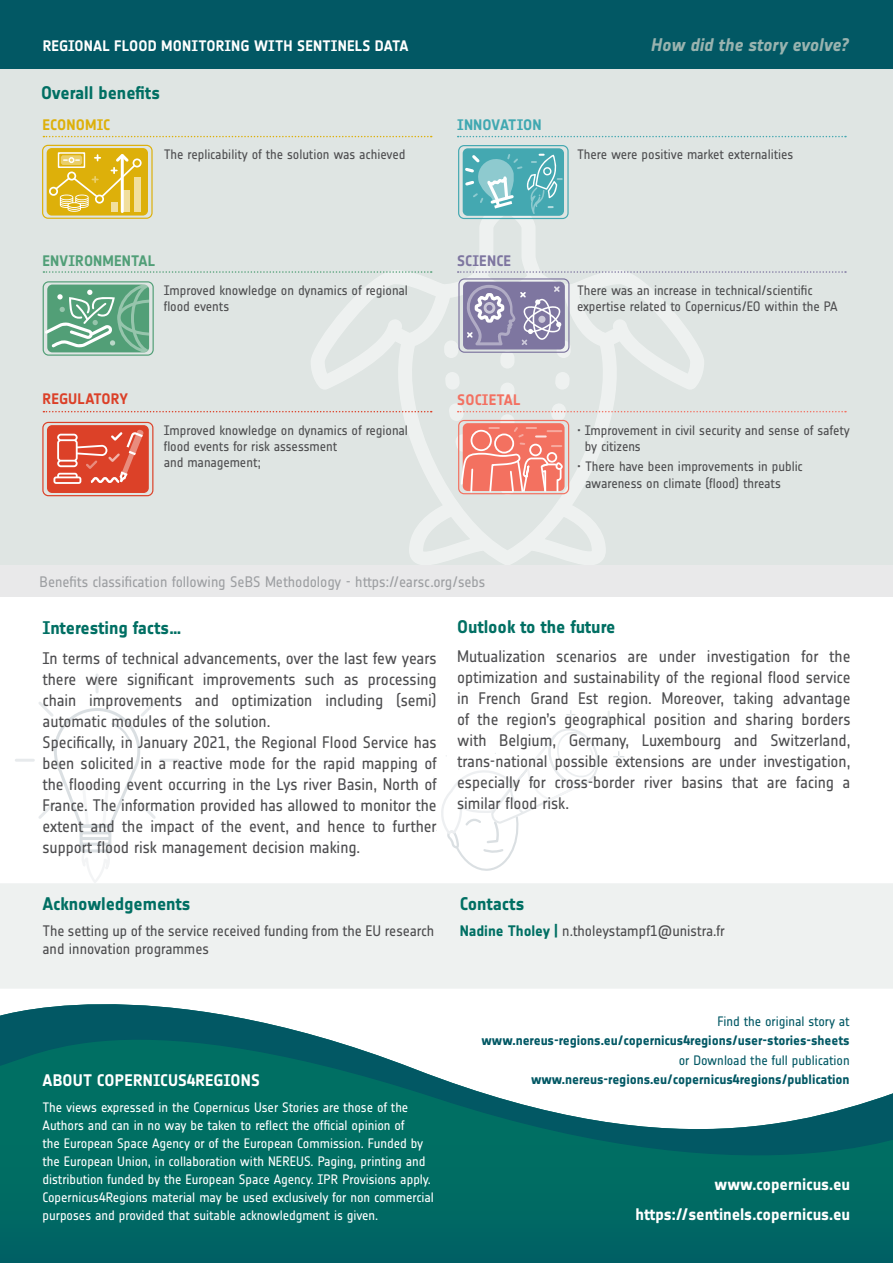
<style>
.page{position:relative;width:893px;height:1263px;background:#fff}
.page>*{position:absolute;margin:0;border:0;box-sizing:border-box;transform-origin:0 0}
.t1{font:700 18px "Notes Esa";letter-spacing:-.005em;color:#006f63}
.t2{font:italic 700 18px "Notes Esa";letter-spacing:-.005em;color:#99b3af}
.t3{font:16.5px/21px "Notes Esa";letter-spacing:-.005em;color:#4d4d4f;text-align:justify}
.t4{font:700 16.5px/29.5px "Notes Esa";letter-spacing:-.005em;color:#fff;text-align:right}
.t5{font:15px/18px "Notes Esa";letter-spacing:-.005em;color:#4d4d4f}
.t6{font:15px "Notes Esa";letter-spacing:-.005em;color:#9d9fa2}
.t7{font:700 15px "Notes Esa";letter-spacing:.01em;color:#fff}
.t8{font:700 15px "Notes Esa";letter-spacing:.01em;color:#519f78}
.t9{font:700 15px "Notes Esa";letter-spacing:.01em;color:#40a8b1}
.t10{font:700 15px "Notes Esa";letter-spacing:.01em;color:#db4028}
.t11{font:700 15px "Notes Esa";letter-spacing:.01em;color:#f37061}
.t12{font:700 15px "Notes Esa";letter-spacing:.01em;color:#ddb00a}
.t13{font:700 15px "Notes Esa";letter-spacing:.01em;color:#7e76a0}
.t14{font:13.5px/18px "Notes Esa";letter-spacing:-.005em;color:#fff}
.t15{font:13.5px/16.2px "Notes Esa";letter-spacing:-.005em;color:#4d4d4f}
.t16{font:700 13.5px "Notes Esa";letter-spacing:-.005em;color:#025864}
.t17{font:13.5px "Notes Esa";letter-spacing:-.005em;color:#025864}
.s1{font-weight:700;color:#006f63}
</style>
<div class="page">
<svg style="left:433px;top:710px;width:191px;height:161px"></svg>
<svg style="left:15px;top:673px;width:164px;height:210px"></svg>
<div style="left:0;top:1208px;width:893px;height:55px;background:#006564"></div>
<svg style="left:0;top:1004px;width:893px;height:204px;fill:#006f63"></svg>
<div style="left:0;top:68px;width:893px;height:497px;background:#dfe5e3"></div>
<svg style="left:311px;top:200px;width:393px;height:365px;background:#e1e7e5"></svg>
<div style="left:0;top:0;width:893px;height:68px;background:#025864"></div>
<div style="left:0;top:883px;width:893px;height:106px;background:#eef1f0"></div>
<div style="left:0;top:565px;width:893px;height:32px;background:#e9e9ea"></div>
<svg style="left:458px;top:136px;width:388px;height:1px"></svg>
<div style="left:463px;top:148px;width:101px;height:68px;background:#44a8b1;border-radius:5px"></div>
<div style="left:458px;top:145px;width:111px;height:74px;border:1px solid #44a8b1;border-radius:5px"></div>
<svg style="left:463px;top:153px;width:99px;height:61px"></svg>
<svg style="left:458px;top:271px;width:388px;height:2px"></svg>
<div style="left:463px;top:282px;width:102px;height:67px;background:#7e76a0;border-radius:5px"></div>
<div style="left:458px;top:278px;width:111px;height:75px;border:1px solid #7e76a0;border-radius:5px"></div>
<svg style="left:467px;top:285px;width:94px;height:60px"></svg>
<div style="left:463px;top:423px;width:102px;height:68px;background:#f37160;border-radius:5px"></div>
<div style="left:458px;top:420px;width:111px;height:74px;border:1px solid #f37160;border-radius:5px"></div>
<svg style="left:455px;top:427px;width:109px;height:66px"></svg>
<div style="left:471px;top:430px;width:21px;height:21px;border:2px solid #fff;border-radius:50%"></div>
<div style="left:494px;top:433px;width:20px;height:20px;border:2px solid #fff;border-radius:50%"></div>
<svg style="left:448px;top:403px;width:398px;height:18px;background:#e1e0de"></svg>
<svg style="left:43px;top:411px;width:389px;height:1px"></svg>
<div style="left:47px;top:425px;width:102px;height:68px;background:#dc4128;border-radius:5px"></div>
<div style="left:42px;top:422px;width:111px;height:74px;border:1px solid #dc4128;border-radius:5px"></div>
<svg style="left:53px;top:430px;width:91px;height:54px"></svg>
<div style="left:43px;top:281px;width:111px;height:75px;border:1px solid #529f77;border-radius:5px"></div>
<svg style="left:45px;top:284px;width:104px;height:68px;background:#72b090"></svg>
<svg style="left:43px;top:271px;width:389px;height:2px"></svg>
<div style="left:47px;top:148px;width:101px;height:68px;background:#ddb00a;border-radius:5px"></div>
<div style="left:42px;top:145px;width:111px;height:74px;border:1px solid #ddb00a;border-radius:5px"></div>
<div style="left:134px;top:178px;width:7px;height:34px;background:#f1df9d"></div>
<div style="left:49px;top:187px;width:9px;height:9px;border:2px solid #fff;border-radius:50%"></div>
<div style="left:133px;top:158px;width:9px;height:9px;border:2px solid #fff;border-radius:50%"></div>
<svg style="left:53px;top:152px;width:84px;height:60px"></svg>
<svg style="left:43px;top:136px;width:389px;height:1px"></svg>
<p class="t7" style="left:43px;top:37px;width:367px">REGIONAL FLOOD MONITORING WITH SENTINELS DATA</p>
<p class="t2" style="left:651px;top:34px;width:199px">How did the story evolve?</p>
<p class="t1" style="left:41px;top:82px;width:121px">Overall benefits</p>
<p class="t12" style="left:43px;top:115px;width:69px">ECONOMIC</p>
<p class="t9" style="left:457px;top:115px;width:86px">INNOVATION</p>
<p class="t15" style="left:164px;top:146px;width:243px">The replicability of the solution was achieved</p>
<p class="t15" style="left:577px;top:146px;width:218px">There were positive market externalities</p>
<p class="t8" style="left:43px;top:252px;width:114px">ENVIRONMENTAL</p>
<p class="t13" style="left:457px;top:252px;width:55px">SCIENCE</p>
<p class="t15" style="left:164px;top:282px;width:246px">Improved knowledge on dynamics of regional flood events</p>
<p class="t15" style="left:577px;top:282px;width:262px">There was an increase in technical/scientific expertise related to Copernicus/EO within the PA</p>
<p class="t10" style="left:43px;top:390px;width:87px">REGULATORY</p>
<p class="t11" style="left:457px;top:391px;width:65px">SOCIETAL</p>
<p class="t15" style="left:164px;top:422px;width:246px">Improved knowledge on dynamics of regional flood events for risk assessment<br>and management;</p>
<p class="t6" style="left:40px;top:573px;width:447px">Benefits classification following SeBS Methodology - https://earsc.org/sebs</p>
<p class="t15" style="left:585px;top:422px;width:267px;text-indent:-8px">• Improvement in civil security and sense of safety by citizens</p>
<p class="t15" style="left:585px;top:459px;width:219px;text-indent:-8px">• There have been improvements in public awareness on climate (flood) threats</p>
<p class="t1" style="left:43px;top:617px;width:140px">Interesting facts…</p>
<p class="t3" style="left:43px;top:648px;width:396px;text-align:left">In terms of technical advancements, over the last few years there were significant improvements such as processing chain improvements and optimization including (semi) automatic modules of the solution.<br>Specifically, in January 2021, the Regional Flood Service has been solicited in a reactive mode for the rapid mapping of the flooding event occurring in the Lys river Basin, North of France. The information provided has allowed to monitor the extent and the impact of the event, and hence to further support flood risk management decision making.</p>
<p class="t1" style="left:43px;top:893px;width:150px">Acknowledgements</p>
<p class="t5" style="left:43px;top:922px;width:393px">The setting up of the service received funding from the EU research and innovation programmes</p>
<p class="t1" style="left:457px;top:616px;width:160px">Outlook to the future</p>
<p class="t3" style="left:457px;top:646px;width:395px">Mutualization scenarios are under investigation for the optimization and sustainability of the regional flood service in French Grand Est region. Moreover, taking advantage of the region’s geographical position and sharing borders with Belgium, Germany, Luxembourg and Switzerland, trans-national possible extensions are under investigation, especially for cross-border river basins that are facing a similar flood risk.</p>
<p class="t1" style="left:460px;top:893px;width:66px">Contacts</p>
<p class="t5" style="left:460px;top:922px;width:267px"><span class="s1">Nadine Tholey |</span> n.tholeystampf1@unistra.fr</p>
<p class="t4" style="left:43px;top:1065px;width:219px">ABOUT COPERNICUS4REGIONS</p>
<p class="t14" style="left:43px;top:1098px;width:393px">The views expressed in the Copernicus User Stories are those of the Authors and can in no way be taken to reflect the official opinion of<br>the European Space Agency or of the European Commission. Funded by the European Union, in collaboration with NEREUS. Paging, printing and distribution funded by the European Space Agency. IPR Provisions apply.<br>Copernicus4Regions material may be used exclusively for non commercial purposes and provided that suitable acknowledgment is given.</p>
<p class="t17" style="left:717px;top:1013px;width:134px">Find the original story at</p>
<p class="t16" style="left:481px;top:1032px;width:370px">www.nereus-regions.eu/copernicus4regions/user-stories-sheets</p>
<p class="t17" style="left:679px;top:1052px;width:172px">or Download the full publication</p>
<p class="t16" style="left:531px;top:1071px;width:320px">www.nereus-regions.eu/copernicus4regions/publication</p>
<p class="t4" style="left:635px;top:1170px;width:216px">www.copernicus.eu https://sentinels.copernicus.eu</p>
</div>
